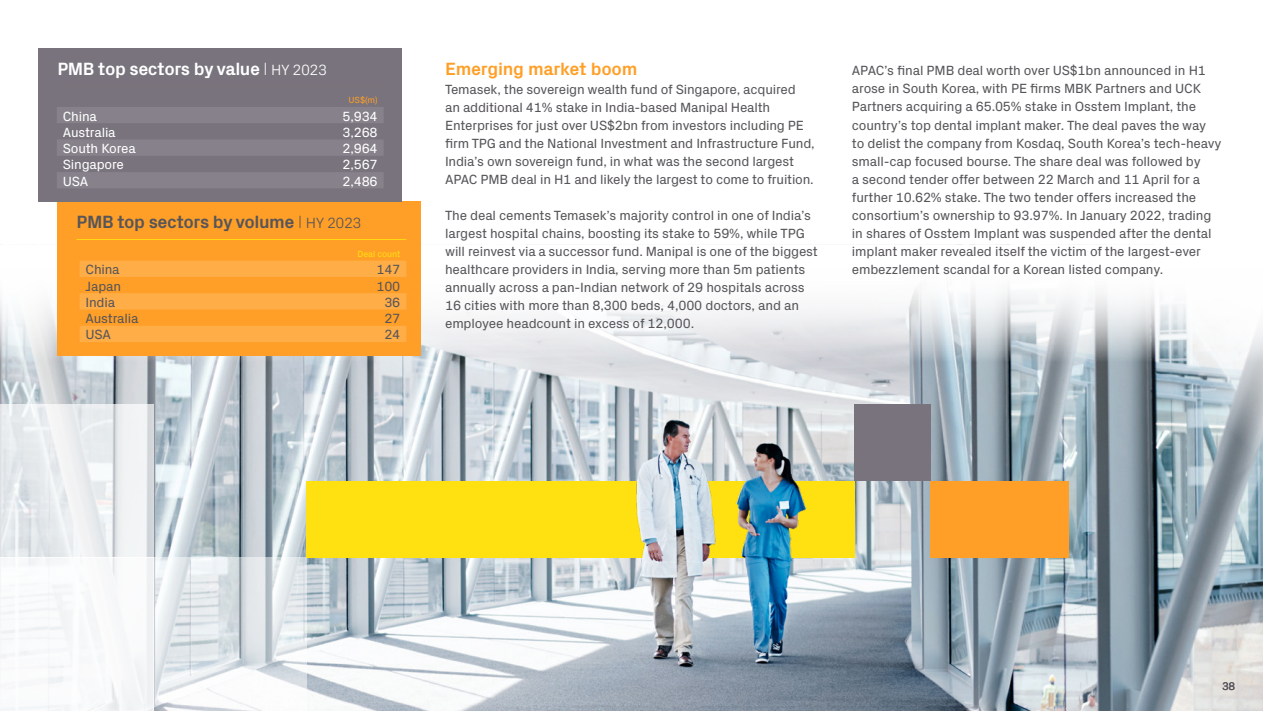
<style>
.page{position:relative;width:1263px;height:711px;background:#fff}
.page>*{position:absolute;margin:0;border:0;box-sizing:border-box;transform-origin:0 0}
.t1{font:700 18px "Px Grotesk";letter-spacing:-.025em;color:#575559}
.t2{font:700 18px "Px Grotesk";letter-spacing:-.025em;color:#fff}
.t3{font:700 18px "Px Grotesk";letter-spacing:-.015em;color:#ff9f27}
.t4{font:13.5px/18px "Px Grotesk";letter-spacing:-.01em;color:#575559}
.t5{font:13.5px "Px Grotesk";letter-spacing:-.015em;color:#fff}
.t6{font:11.25px "Px Grotesk";color:#575559}
.t7{font:9px "Px Grotesk";letter-spacing:-.015em;color:#ffe010}
.t8{font:9px "Px Grotesk";color:#ff9f27}
.s1{font-weight:300}
.s2{font-weight:300;font-size:15px}
</style>
<div class="page">
<img style="left:0;top:361px;width:1263px;height:349px">
<svg style="left:0;top:244px;width:852px;height:117px"></svg>
<svg style="left:852px;top:244px;width:411px;height:266px"></svg>
<svg style="left:153px;top:557px;width:153px;height:153px"></svg>
<div style="left:0;top:557px;width:153px;height:153px;background:#fff"></div>
<svg style="left:0;top:404px;width:153px;height:153px;fill:#eaedef"></svg>
<div style="left:38px;top:48px;width:364px;height:41px;background:#78737d"></div>
<div style="left:57px;top:202px;width:364px;height:38px;background:#ff9f27"></div>
<hr style="left:77px;top:239px;width:329px;height:1px;background:#ffe010">
<hr style="left:57px;top:86px;width:327px;height:1px;background:#ff9f27">
<div style="left:57px;top:240px;width:364px;height:115px;background:#ff9f27"></div>
<div style="left:38px;top:87px;width:364px;height:115px;background:#78737d"></div>
<svg style="left:80px;top:261px;width:326px;height:81px"></svg>
<svg style="left:57px;top:107px;width:326px;height:81px"></svg>
<div style="left:306px;top:480px;width:548px;height:77px;background:#ffe010"></div>
<div style="left:854px;top:404px;width:77px;height:76px;background:#78737d"></div>
<div style="left:931px;top:480px;width:138px;height:77px;background:#ff9f27"></div>
<img style="left:619px;top:474px;width:199px;height:87px">
<h1 class="t2" style="left:57px;top:56px;width:271px">PMB top sectors by value <span class="s1">I</span> <span class="s2">HY 2023</span></h1>
<p class="t8" style="left:349px;top:94px;width:31px">US$(m)</p>
<p class="t5" style="left:63px;top:106px;width:36px">China</p>
<p class="t5" style="left:342px;top:106px;width:37px">5,934</p>
<p class="t5" style="left:63px;top:122px;width:54px">Australia</p>
<p class="t5" style="left:342px;top:122px;width:37px">3,268</p>
<p class="t5" style="left:63px;top:139px;width:75px">South Korea</p>
<p class="t5" style="left:342px;top:139px;width:37px">2,964</p>
<p class="t5" style="left:63px;top:155px;width:63px">Singapore</p>
<p class="t5" style="left:342px;top:155px;width:37px">2,567</p>
<p class="t5" style="left:63px;top:171px;width:27px">USA</p>
<p class="t5" style="left:342px;top:171px;width:37px">2,486</p>
<h1 class="t1" style="left:77px;top:209px;width:286px">PMB top sectors by volume <span class="s1">I</span> <span class="s2">HY 2023</span></h1>
<p class="t7" style="left:358px;top:247px;width:44px">Deal count</p>
<p class="t4" style="left:86px;top:259px;width:36px">China</p>
<p class="t4" style="left:376px;top:259px;width:25px">147</p>
<p class="t4" style="left:86px;top:276px;width:37px">Japan</p>
<p class="t4" style="left:376px;top:276px;width:25px">100</p>
<p class="t4" style="left:86px;top:292px;width:31px">India</p>
<p class="t4" style="left:384px;top:292px;width:17px">36</p>
<p class="t4" style="left:86px;top:308px;width:54px">Australia</p>
<p class="t4" style="left:384px;top:308px;width:17px">27</p>
<p class="t4" style="left:86px;top:324px;width:27px">USA</p>
<p class="t4" style="left:384px;top:324px;width:17px">24</p>
<h1 class="t3" style="left:445px;top:56px;width:194px">Emerging market boom</h1>
<p class="t4" style="left:445px;top:79px;width:371px">Temasek, the sovereign wealth fund of Singapore, acquired<br>an additional 41% stake in India-based Manipal Health Enterprises for just over US$2bn from investors including PE firm TPG and the National Investment and Infrastructure Fund, India’s own sovereign fund, in what was the second largest APAC PMB deal in H1 and likely the largest to come to fruition.</p>
<p class="t4" style="left:445px;top:205px;width:374px">The deal cements Temasek’s majority control in one of India’s largest hospital chains, boosting its stake to 59%, while TPG will reinvest via a successor fund. Manipal is one of the biggest healthcare providers in India, serving more than 5m patients annually across a pan-Indian network of 29 hospitals across 16 cities with more than 8,300 beds, 4,000 doctors, and an employee headcount in excess of 12,000.</p>
<p class="t4" style="left:852px;top:61px;width:371px">APAC’s final PMB deal worth over US$1bn announced in H1 arose in South Korea, with PE firms MBK Partners and UCK Partners acquiring a 65.05% stake in Osstem Implant, the country’s top dental implant maker. The deal paves the way to delist the company from Kosdaq, South Korea’s tech-heavy small-cap focused bourse. The share deal was followed by<br>a second tender offer between 22 March and 11 April for a further 10.62% stake. The two tender offers increased the consortium’s ownership to 93.97%. In January 2022, trading in shares of Osstem Implant was suspended after the dental implant maker revealed itself the victim of the largest-ever embezzlement scandal for a Korean listed company.</p>
<p class="t6" style="left:1222px;top:677px;width:15px">38</p>
</div>
